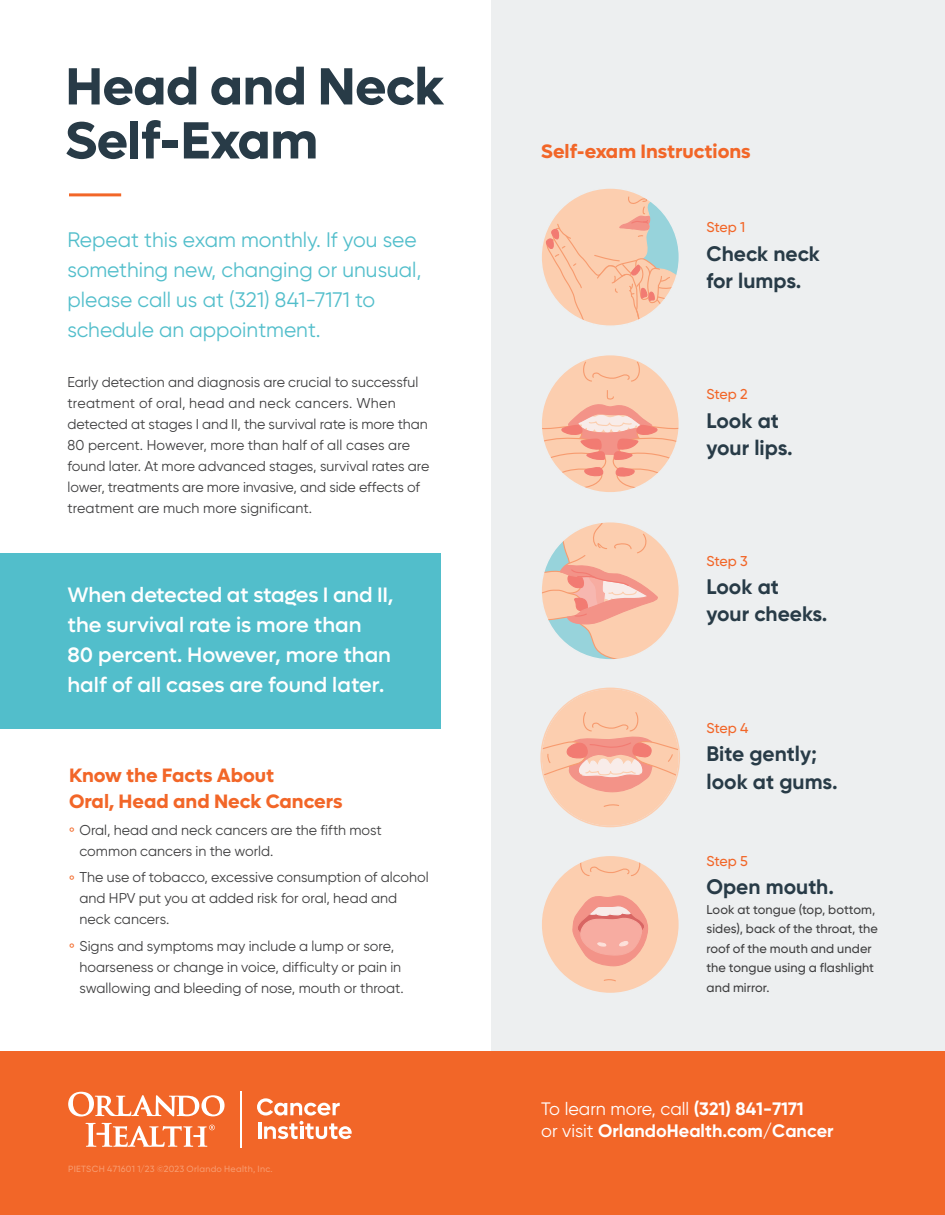
<style>
.page{position:relative;width:945px;height:1215px;background:#fff}
.page>*{position:absolute;margin:0;border:0;box-sizing:border-box;transform-origin:0 0}
.t1{font:700 52.5px/54px "Lufga";letter-spacing:-.01em;color:#283b47}
.t2{font:21px/30px "Gilroy";color:#52becb}
.t3{font:500 21px/30px "Lufga";color:#fff}
.t4{font:700 21px/27px "Gilroy";color:#283b47}
.t5{font:700 19.5px/26.2px "Lufga";color:#f26628}
.t6{font:700 18px/21.6px "Gilroy";color:#fff}
.t7{font:14.25px/21px "Gilroy";color:#3e3e3f}
.t8{font:500 14.25px "Gilroy";letter-spacing:-.02em;color:#f26628}
.t9{font:500 12.75px/19.5px "Gilroy";letter-spacing:.005em;color:#3e3e3f}
.t10{font:500 9px "Gilroy";letter-spacing:.03em;color:#f79b6f}
.s1{color:#f26828}
.s2{font-weight:400}
</style>
<div class="page">
<div style="left:491px;top:0;width:454px;height:1069px;background:#edeff0"></div>
<div style="left:0;top:553px;width:441px;height:176px;background:#52becb"></div>
<hr style="left:69px;top:193px;width:52px;height:3px;background:#f26628">
<div style="left:0;top:1051px;width:945px;height:164px;background:#f26628"></div>
<hr style="left:241px;top:1091px;width:1px;height:57px;background:#fff">
<svg style="left:85px;top:1123px;width:130px;height:24px"></svg>
<svg style="left:68px;top:1092px;width:157px;height:25px"></svg>
<svg style="left:257px;top:1098px;width:95px;height:41px"></svg>
<svg style="left:543px;top:190px;width:134px;height:134px"></svg>
<svg style="left:543px;top:357px;width:134px;height:134px"></svg>
<svg style="left:543px;top:524px;width:134px;height:134px"></svg>
<svg style="left:543px;top:688px;width:136px;height:139px"></svg>
<svg style="left:543px;top:858px;width:134px;height:133px"></svg>
<h1 class="t1" style="left:65px;top:59px;width:380px">Head and Neck<br>Self-Exam</h1>
<p class="t2" style="left:68px;top:224px;width:356px">Repeat this exam monthly. If you see something new, changing or unusual, please call us at (321) 841-7171 to schedule an appointment.</p>
<p class="t7" style="left:68px;top:372px;width:363px">Early detection and diagnosis are crucial to successful treatment of oral, head and neck cancers. When detected at stages I and II, the survival rate is more than 80 percent. However, more than half of all cases are found later. At more advanced stages, survival rates are lower, treatments are more invasive, and side effects of treatment are much more significant.</p>
<p class="t3" style="left:68px;top:580px;width:327px">When detected at stages I and II, the survival rate is more than<br>80 percent. However, more than half of all cases are found later.</p>
<h2 class="t5" style="left:69px;top:762px;width:275px">Know the Facts About<br>Oral, Head and Neck Cancers</h2>
<p class="t7" style="left:80px;top:819px;width:304px;text-indent:-11px"><span class="s1">°</span> Oral, head and neck cancers are the fifth most common cancers in the world.</p>
<p class="t7" style="left:80px;top:867px;width:351px;text-indent:-11px"><span class="s1">°</span> The use of tobacco, excessive consumption of alcohol and HPV put you at added risk for oral, head and neck cancers.</p>
<p class="t7" style="left:80px;top:935px;width:326px;text-indent:-11px"><span class="s1">°</span> Signs and symptoms may include a lump or sore, hoarseness or change in voice, difficulty or pain in swallowing and bleeding of nose, mouth or throat.</p>
<p class="t10" style="left:68px;top:1163px;width:206px">PIETSCH 471601 1/23 ©2023 Orlando Health, Inc.</p>
<h2 class="t5" style="left:541px;top:138px;width:211px">Self-exam Instructions</h2>
<p class="t8" style="left:707px;top:218px;width:40px">Step 1</p>
<p class="t4" style="left:707px;top:240px;width:115px">Check neck for lumps.</p>
<p class="t8" style="left:707px;top:386px;width:43px">Step 2</p>
<p class="t4" style="left:707px;top:407px;width:88px">Look at your lips.</p>
<p class="t8" style="left:707px;top:552px;width:43px">Step 3</p>
<p class="t4" style="left:707px;top:573px;width:123px">Look at<br>your cheeks.</p>
<p class="t8" style="left:707px;top:719px;width:43px">Step 4</p>
<p class="t4" style="left:707px;top:741px;width:133px">Bite gently; look at gums.</p>
<p class="t8" style="left:707px;top:852px;width:43px">Step 5</p>
<p class="t4" style="left:707px;top:873px;width:129px">Open mouth.</p>
<p class="t9" style="left:707px;top:900px;width:173px">Look at tongue (top, bottom, sides), back of the throat, the roof of the mouth and under the tongue using a flashlight and mirror.</p>
<p class="t6" style="left:541px;top:1098px;width:294px"><span class="s2">To learn more, call</span> (321) 841-7171<br><span class="s2">or visit</span> OrlandoHealth.com/Cancer</p>
</div>
